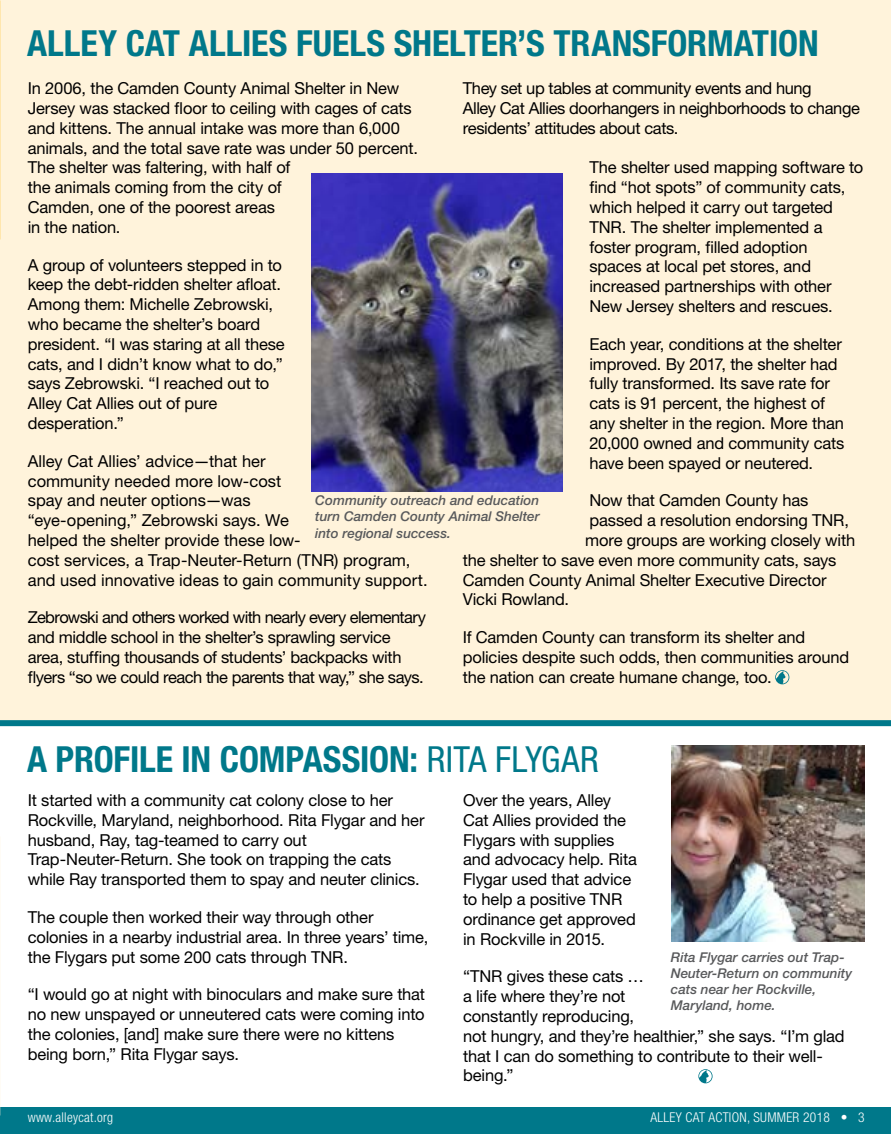
<style>
.page{position:relative;width:891px;height:1134px;background:#fff}
.page>*{position:absolute;margin:0;border:0;box-sizing:border-box;transform-origin:0 0}
.t1{font:700 condensed 36px "Helvetica Neue LT Std";letter-spacing:-.005em;color:#00788a}
.t2{font:16.5px/19.8px "Helvetica Neue LT Std";letter-spacing:-.01em;color:#000}
.t3{font:italic 500 13.5px/16.2px "Helvetica Neue LT Std";color:#58595b;text-align:justify}
.t4{font:300 condensed 13.5px "Helvetica Neue LT Std";letter-spacing:.02em;color:#fff}
.s1{font-weight:400}
</style>
<div class="page">
<div style="left:0;top:0;width:891px;height:722px;background:#fff3db"></div>
<img style="left:671px;top:746px;width:194px;height:196px">
<div style="left:0;top:1107px;width:891px;height:27px;background:#00788a"></div>
<img style="left:0;top:0;width:1px;height:240px">
<svg style="left:775px;top:670px;width:14px;height:14px"></svg>
<svg style="left:698px;top:1069px;width:15px;height:14px"></svg>
<div style="left:0;top:720px;width:891px;height:6px;background:#00788a"></div>
<img style="left:311px;top:173px;width:251px;height:318px">
<h1 class="t1" style="left:27px;top:21px;width:793px">ALLEY CAT ALLIES FUELS SHELTER’S TRANSFORMATION</h1>
<p class="t2" style="left:28px;top:78px;width:392px">In 2006, the Camden County Animal Shelter in New Jersey was stacked floor to ceiling with cages of cats and kittens. The annual intake was more than 6,000 animals, and the total save rate was under 50 percent.<br>The shelter was faltering, with half of<br>the animals coming from the city of<br>Camden, one of the poorest areas<br>in the nation.</p>
<p class="t2" style="left:28px;top:255px;width:259px">A group of volunteers stepped in to keep the debt-ridden shelter afloat.<br>Among them: Michelle Zebrowski, who became the shelter’s board president. “I was staring at all these cats, and I didn’t know what to do,” says Zebrowski. “I reached out to<br>Alley Cat Allies out of pure desperation.”</p>
<p class="t2" style="left:28px;top:451px;width:401px">Alley Cat Allies’ advice—that her<br>community needed more low-cost<br>spay and neuter options—was<br>“eye-opening,” Zebrowski says. We<br>helped the shelter provide these low-<br>cost services, a Trap-Neuter-Return (TNR) program, and used innovative ideas to gain community support.</p>
<p class="t2" style="left:28px;top:607px;width:400px">Zebrowski and others worked with nearly every elementary and middle school in the shelter’s sprawling service area, stuffing thousands of students’ backpacks with flyers “so we could reach the parents that way,” she says.</p>
<p class="t2" style="left:463px;top:78px;width:399px">They set up tables at community events and hung<br>Alley Cat Allies doorhangers in neighborhoods to change residents’ attitudes about cats.</p>
<p class="t2" style="left:589px;top:157px;width:275px">The shelter used mapping software to find “hot spots” of community cats, which helped it carry out targeted TNR. The shelter implemented a foster program, filled adoption spaces at local pet stores, and increased partnerships with other New Jersey shelters and rescues.</p>
<p class="t2" style="left:589px;top:334px;width:257px">Each year, conditions at the shelter improved. By 2017, the shelter had fully transformed. Its save rate for cats is 91 percent, the highest of any shelter in the region. More than 20,000 owned and community cats have been spayed or neutered.</p>
<p class="t2" style="left:589px;top:490px;width:220px">Now that Camden County has</p>
<p class="t2" style="left:589px;top:510px;width:261px">passed a resolution endorsing TNR,</p>
<p class="t2" style="left:585px;top:530px;width:271px">more groups are working closely with</p>
<p class="t2" style="left:463px;top:550px;width:375px">the shelter to save even more community cats, says</p>
<p class="t2" style="left:463px;top:570px;width:365px">Camden County Animal Shelter Executive Director</p>
<p class="t2" style="left:463px;top:589px;width:108px">Vicki Rowland.</p>
<p class="t2" style="left:463px;top:627px;width:388px">If Camden County can transform its shelter and policies despite such odds, then communities around the nation can create humane change, too.</p>
<p class="t3" style="left:315px;top:492px;width:226px">Community outreach and education turn Camden County Animal Shelter into regional success.</p>
<h1 class="t1" style="left:27px;top:737px;width:573px">A PROFILE IN COMPASSION: <span class="s1">RITA FLYGAR</span></h1>
<p class="t2" style="left:28px;top:790px;width:398px">It started with a community cat colony close to her Rockville, Maryland, neighborhood. Rita Flygar and her husband, Ray, tag-teamed to carry out Trap-Neuter-Return. She took on trapping the cats while Ray transported them to spay and neuter clinics.</p>
<p class="t2" style="left:28px;top:907px;width:402px">The couple then worked their way through other colonies in a nearby industrial area. In three years’ time, the Flygars put some 200 cats through TNR.</p>
<p class="t2" style="left:28px;top:984px;width:399px">“I would go at night with binoculars and make sure that no new unspayed or unneutered cats were coming into the colonies, [and] make sure there were no kittens being born,” Rita Flygar says.</p>
<p class="t2" style="left:463px;top:790px;width:175px">Over the years, Alley<br>Cat Allies provided the<br>Flygars with supplies and advocacy help. Rita<br>Flygar used that advice to help a positive TNR ordinance get approved in Rockville in 2015.</p>
<p class="t2" style="left:463px;top:966px;width:383px">“TNR gives these cats …<br>a life where they’re not<br>constantly reproducing,<br>not hungry, and they’re healthier,” she says. “I’m glad that I can do something to contribute to their well&shy;being.”</p>
<p class="t3" style="left:671px;top:949px;width:183px;text-align:left">Rita Flygar carries out Trap-<br>Neuter-Return on community cats near her Rockville,<br>Maryland, home.</p>
<p class="t4" style="left:28px;top:1109px;width:87px">www.alleycat.org</p>
<p class="t4" style="left:651px;top:1109px;width:216px">ALLEY CAT ACTION, SUMMER 2018 • 3</p>
</div>
